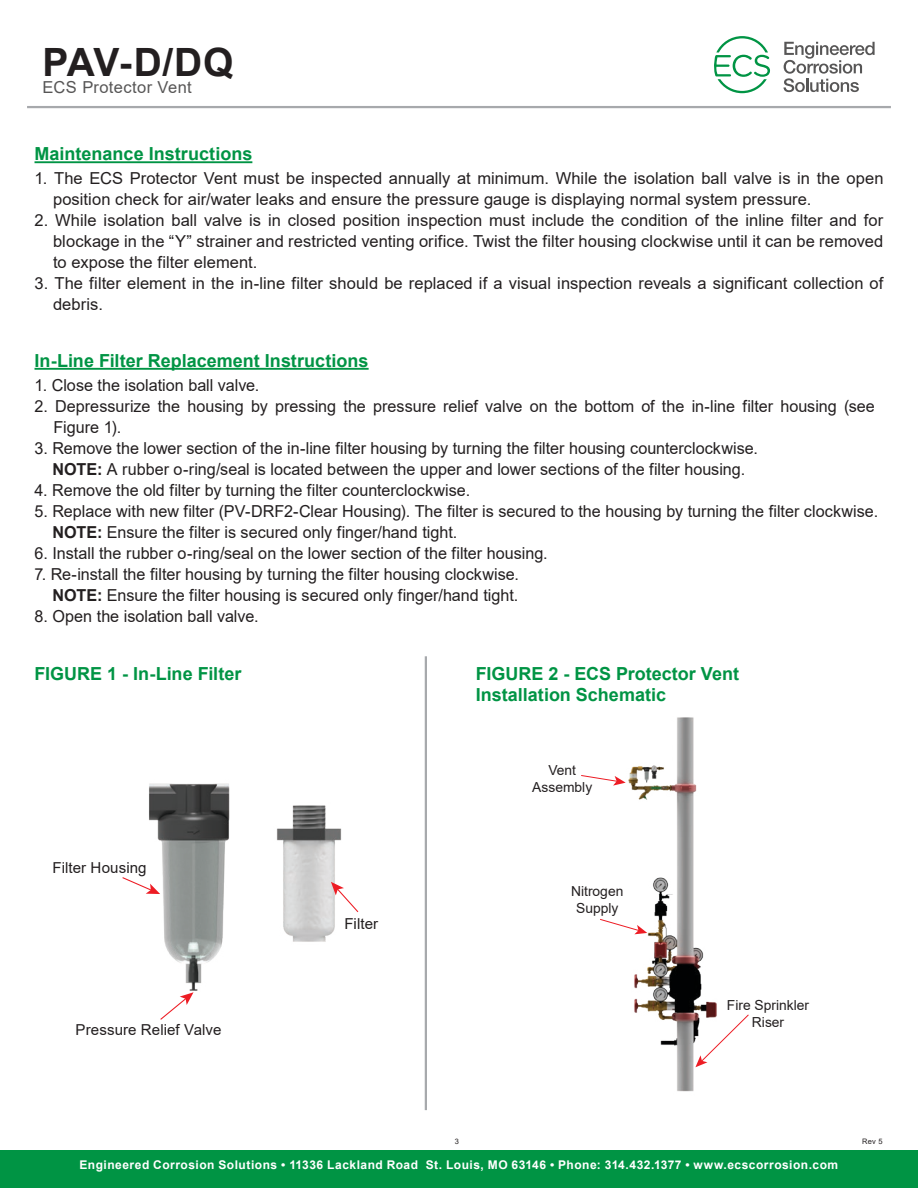
<style>
.page{position:relative;width:918px;height:1188px;background:#fff}
.page>*{position:absolute;margin:0;border:0;box-sizing:border-box;transform-origin:0 0}
.t1{font:700 39px "Arial";color:#231f20}
.t2{font:700 18px/21.6px "Arial";color:#009444}
.t3{font:16.5px/21px "Arial";color:#231f20}
.t4{font:16.5px "Arial";letter-spacing:.015em;color:#575656}
.t5{font:15.15px "Arial";letter-spacing:.005em;color:#231f20}
.t6{font:13.8px/16.6px "Arial";color:#231f20;text-align:center}
.t7{font:700 12px "Arial";letter-spacing:.04em;color:#fff}
.t8{font:7.5px "Arial";color:#231f20}
.s1{font-weight:700}
</style>
<div class="page">
<svg style="left:784px;top:42px;width:91px;height:50px"></svg>
<svg style="left:714px;top:36px;width:56px;height:57px"></svg>
<hr style="left:27px;top:106px;width:864px;height:2px;background:#a7a9ac">
<div style="left:0;top:1150px;width:918px;height:38px;background:#009444"></div>
<img style="left:149px;top:783px;width:81px;height:208px">
<svg style="left:160px;top:992px;width:34px;height:28px"></svg>
<svg style="left:122px;top:876px;width:38px;height:18px"></svg>
<img style="left:277px;top:805px;width:65px;height:137px">
<svg style="left:331px;top:882px;width:28px;height:31px"></svg>
<hr style="left:35px;top:368px;width:334px;height:2px;background:#009444">
<hr style="left:35px;top:161px;width:217px;height:2px;background:#009444">
<hr style="left:425px;top:656px;width:2px;height:454px;background:#a7a9ac">
<svg style="left:720px;top:1014px;width:29px;height:30px"></svg>
<svg style="left:581px;top:775px;width:45px;height:11px"></svg>
<svg style="left:600px;top:919px;width:26px;height:9px"></svg>
<img style="left:626px;top:717px;width:94px;height:375px">
<h1 class="t1" style="left:42px;top:34px;width:193px">PAV-D/DQ</h1>
<p class="t4" style="left:42px;top:76px;width:151px">ECS Protector Vent</p>
<p class="t2" style="left:35px;top:143px;width:219px">Maintenance Instructions</p>
<p class="t3" style="left:53px;top:168px;width:832px;text-indent:-19px">1. The ECS Protector Vent must be inspected annually at minimum. While the isolation ball valve is in the open position check for air/water leaks and ensure the pressure gauge is displaying normal system pressure.</p>
<p class="t3" style="left:53px;top:210px;width:832px;text-align:justify;text-indent:-19px">2. While isolation ball valve is in closed position inspection must include the condition of the inline filter and for blockage in the “Y” strainer and restricted venting orifice. Twist the filter housing clockwise until it can be removed to expose the filter element.</p>
<p class="t3" style="left:53px;top:273px;width:832px;text-indent:-19px">3. The filter element in the in-line filter should be replaced if a visual inspection reveals a significant collection of debris.</p>
<p class="t2" style="left:35px;top:350px;width:336px">In-Line Filter Replacement Instructions</p>
<p class="t3" style="left:35px;top:375px;width:226px">1. Close the isolation ball valve.</p>
<p class="t3" style="left:54px;top:396px;width:823px;text-indent:-19px">2. Depressurize the housing by pressing the pressure relief valve on the bottom of the in-line filter housing (see<br>Figure 1).</p>
<p class="t3" style="left:35px;top:438px;width:725px;text-align:center">3. Remove the lower section of the in-line filter housing by turning the filter housing counterclockwise.<br><span class="s1">NOTE:</span> A rubber o-ring/seal is located between the upper and lower sections of the filter housing.</p>
<p class="t3" style="left:35px;top:480px;width:437px">4. Remove the old filter by turning the filter counterclockwise.</p>
<p class="t3" style="left:53px;top:501px;width:827px;text-indent:-18px">5. Replace with new filter (PV-DRF2-Clear Housing). The filter is secured to the housing by turning the filter clockwise.<br><span class="s1">NOTE:</span> Ensure the filter is secured only finger/hand tight.</p>
<p class="t3" style="left:35px;top:543px;width:515px">6. Install the rubber o-ring/seal on the lower section of the filter housing.</p>
<p class="t3" style="left:35px;top:564px;width:486px;text-align:right">7. Re-install the filter housing by turning the filter housing clockwise.<br><span class="s1">NOTE:</span> Ensure the filter housing is secured only finger/hand tight.</p>
<p class="t3" style="left:35px;top:606px;width:226px">8. Open the isolation ball valve.</p>
<p class="t2" style="left:35px;top:663px;width:209px">FIGURE 1 - In-Line Filter</p>
<p class="t2" style="left:476px;top:663px;width:265px">FIGURE 2 - ECS Protector Vent<br>Installation Schematic</p>
<p class="t5" style="left:53px;top:858px;width:96px">Filter Housing</p>
<p class="t5" style="left:76px;top:1019px;width:147px">Pressure Relief Valve</p>
<p class="t5" style="left:344px;top:913px;width:35px">Filter</p>
<p class="t6" style="left:532px;top:762px;width:61px">Vent<br>Assembly</p>
<p class="t6" style="left:571px;top:883px;width:54px">Nitrogen<br>Supply</p>
<p class="t6" style="left:727px;top:997px;width:84px">Fire Sprinkler<br>Riser</p>
<p class="t8" style="left:455px;top:1137px;width:6px">3</p>
<p class="t8" style="left:862px;top:1137px;width:22px">Rev 5</p>
<p class="t7" style="left:79px;top:1156px;width:760px">Engineered Corrosion Solutions • 11336 Lackland Road St. Louis, MO 63146 • Phone: 314.432.1377 • www.ecscorrosion.com</p>
</div>
